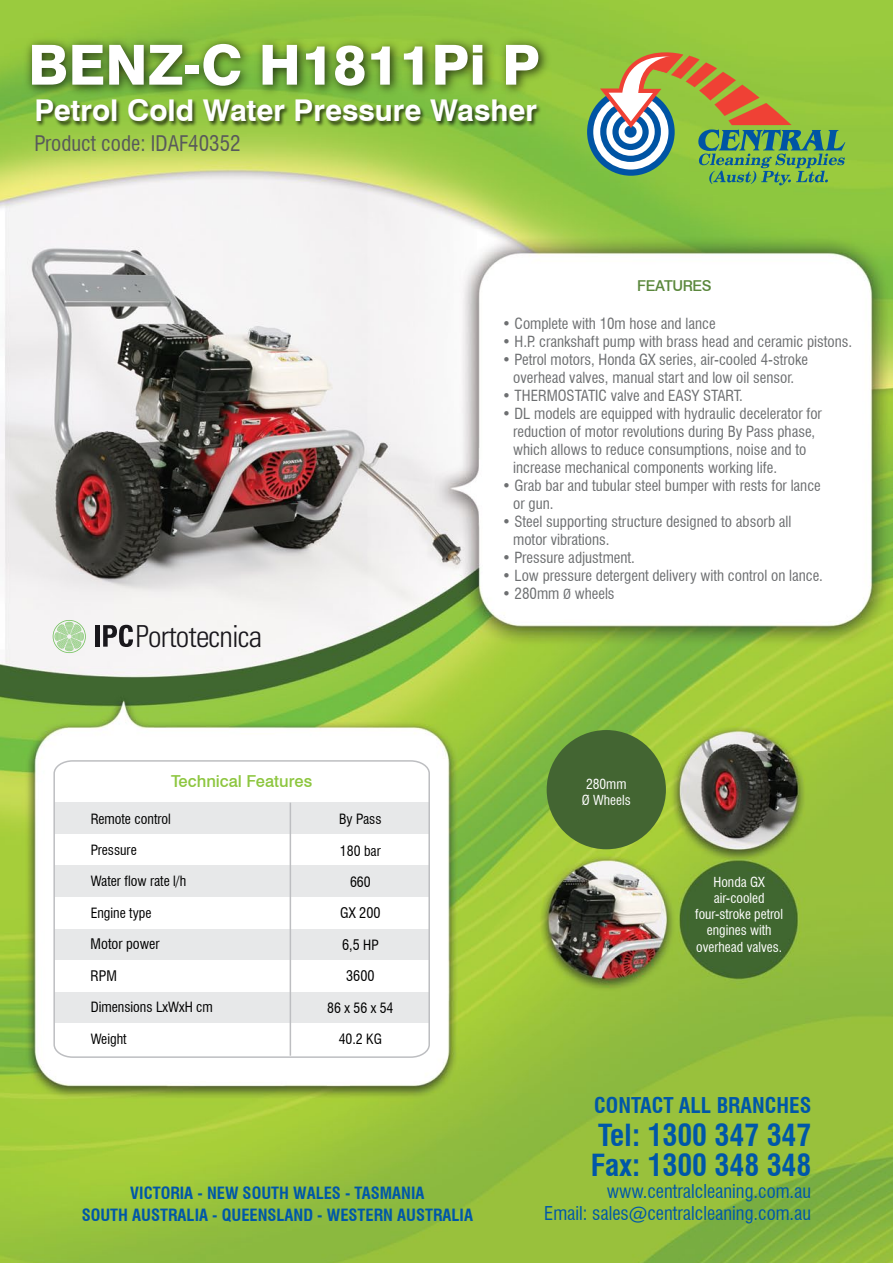
<style>
.page{position:relative;width:893px;height:1263px;background:#fff}
.page>*{position:absolute;margin:0;border:0;box-sizing:border-box;transform-origin:0 0}
.t1{font:800 55.35px "Swiss 721 BT";color:#fff}
.t2{font:300 condensed 30.3px "Univers";letter-spacing:-.03em;color:#19171c}
.t3{font:700 30px "Swiss 721 BT";color:#fff}
.t4{font:700 condensed 29.7px/29.7px "Swiss 721 BT";color:#0057a8}
.t5{font:700 condensed 21.3px "Swiss 721 BT";color:#0057a8}
.t6{font:condensed 21px "Swiss 721 BT";color:#58595b}
.t7{font:condensed 18.6px/22.4px "Swiss 721 BT";color:#0057a8;text-align:right}
.t8{font:700 condensed 16.5px/21.5px "Swiss 721 BT";color:#0057a8;text-align:center}
.t9{font:500 16.5px "Swiss 721 BT";color:#8dc63f}
.t10{font:condensed 15px/18px "Swiss 721 BT";color:#6d6f71}
.t11{font:500 15px "Swiss 721 BT";letter-spacing:-.025em;color:#5a873c}
.t12{font:condensed 14.25px "Swiss 721 BT";color:#000}
.t13{font:condensed 13.8px "Swiss 721 BT";color:#000}
.t14{font:condensed 13.5px/16.2px "Swiss 721 BT";color:#fff;text-align:center}
.s1{font-size:13.5px}
.s2{font-size:13.8px}
</style>
<div class="page">
<img style="left:0;top:0;width:893px;height:1263px">
<img style="left:17px;top:26px;width:539px;height:88px">
<img style="left:32px;top:93px;width:512px;height:42px">
<svg style="left:53px;top:759px;width:378px;height:300px"></svg>
<svg style="left:587px;top:44px;width:258px;height:142px"></svg>
<div style="left:547px;top:730px;width:119px;height:119px;background:#436532;border-radius:50%"></div>
<svg style="left:53px;top:620px;width:33px;height:33px"></svg>
<div style="left:95px;top:625px;width:5px;height:22px;background:#19171c"></div>
<svg style="left:103px;top:625px;width:30px;height:22px"></svg>
<h1 class="t1" style="left:28px;top:31px;width:514px">BENZ-C H1811Pi P</h1>
<h3 class="t3" style="left:34px;top:92px;width:504px">Petrol Cold Water Pressure Washer</h3>
<h3 class="t6" style="left:34px;top:131px;width:208px">Product code: IDAF40352</h3>
<h2 class="t2" style="left:136px;top:618px;width:128px">Portotecnica</h2>
<p class="t11" style="left:637px;top:277px;width:76px">FEATURES</p>
<p class="t10" style="left:502px;top:315px;width:215px">• Complete with 10m hose and lance</p>
<p class="t10" style="left:502px;top:333px;width:352px">• H.P. crankshaft pump with brass head and ceramic pistons.</p>
<p class="t10" style="left:502px;top:351px;width:308px;text-align:center">• Petrol motors, Honda GX series, air-cooled 4-stroke overhead valves, manual start and low oil sensor.</p>
<p class="t10" style="left:502px;top:387px;width:242px">• THERMOSTATIC valve and EASY START.</p>
<p class="t10" style="left:513px;top:405px;width:310px;text-indent:-11px">• DL models are equipped with hydraulic decelerator for reduction of motor revolutions during By Pass phase, which allows to reduce consumptions, noise and to increase mechanical components working life.</p>
<p class="t10" style="left:513px;top:477px;width:309px;text-indent:-11px">• Grab bar and tubular steel bumper with rests for lance or gun.</p>
<p class="t10" style="left:513px;top:513px;width:280px;text-indent:-11px">• Steel supporting structure designed to absorb all motor vibrations.</p>
<p class="t10" style="left:502px;top:549px;width:134px">• Pressure adjustment.</p>
<p class="t10" style="left:502px;top:567px;width:323px">• Low pressure detergent delivery with control on lance.</p>
<p class="t10" style="left:502px;top:585px;width:114px">• 280mm <span class="s1">Ø</span> wheels</p>
<p class="t9" style="left:171px;top:771px;width:143px">Technical Features</p>
<p class="t13" style="left:91px;top:811px;width:82px">Remote control</p>
<p class="t13" style="left:339px;top:811px;width:44px">By Pass</p>
<p class="t13" style="left:91px;top:842px;width:48px">Pressure</p>
<p class="t13" style="left:340px;top:842px;width:42px">180 bar</p>
<p class="t13" style="left:91px;top:873px;width:97px">Water flow rate l/h</p>
<p class="t13" style="left:350px;top:874px;width:22px">660</p>
<p class="t12" style="left:100px;top:898px;width:28px">RPM</p>
<p class="t13" style="left:91px;top:904px;width:62px">Engine type</p>
<p class="t12" style="left:91px;top:935px;width:71px">Motor power</p>
<p class="t12" style="left:91px;top:968px;width:28px">RPM</p>
<p class="t12" style="left:340px;top:905px;width:42px">GX 200</p>
<p class="t12" style="left:342px;top:936px;width:38px">6,5 <span class="s2">HP</span></p>
<p class="t12" style="left:346px;top:967px;width:30px">3600</p>
<p class="t13" style="left:91px;top:999px;width:124px">Dimensions LxWxH cm</p>
<p class="t13" style="left:327px;top:999px;width:68px">86 x 56 x 54</p>
<p class="t13" style="left:91px;top:1031px;width:37px">Weight</p>
<p class="t13" style="left:339px;top:1031px;width:45px">40.2 KG</p>
<p class="t8" style="left:82px;top:1182px;width:393px">VICTORIA - NEW SOUTH WALES - TASMANIA<br>SOUTH AUSTRALIA - QUEENSLAND - WESTERN AUSTRALIA</p>
<p class="t14" style="left:582px;top:776px;width:50px">280mm<br>Ø Wheels</p>
<p class="t14" style="left:695px;top:874px;width:89px">Honda GX air-cooled four-stroke petrol engines with overhead valves.</p>
<h3 class="t5" style="left:594px;top:1093px;width:219px">CONTACT ALL BRANCHES</h3>
<h3 class="t4" style="left:591px;top:1120px;width:222px">Tel: 1300 347 347<br>Fax: 1300 348 348</h3>
<p class="t7" style="left:544px;top:1180px;width:269px">www.centralcleaning.com.au<br>Email: sales@centralcleaning.com.au</p>
</div>
